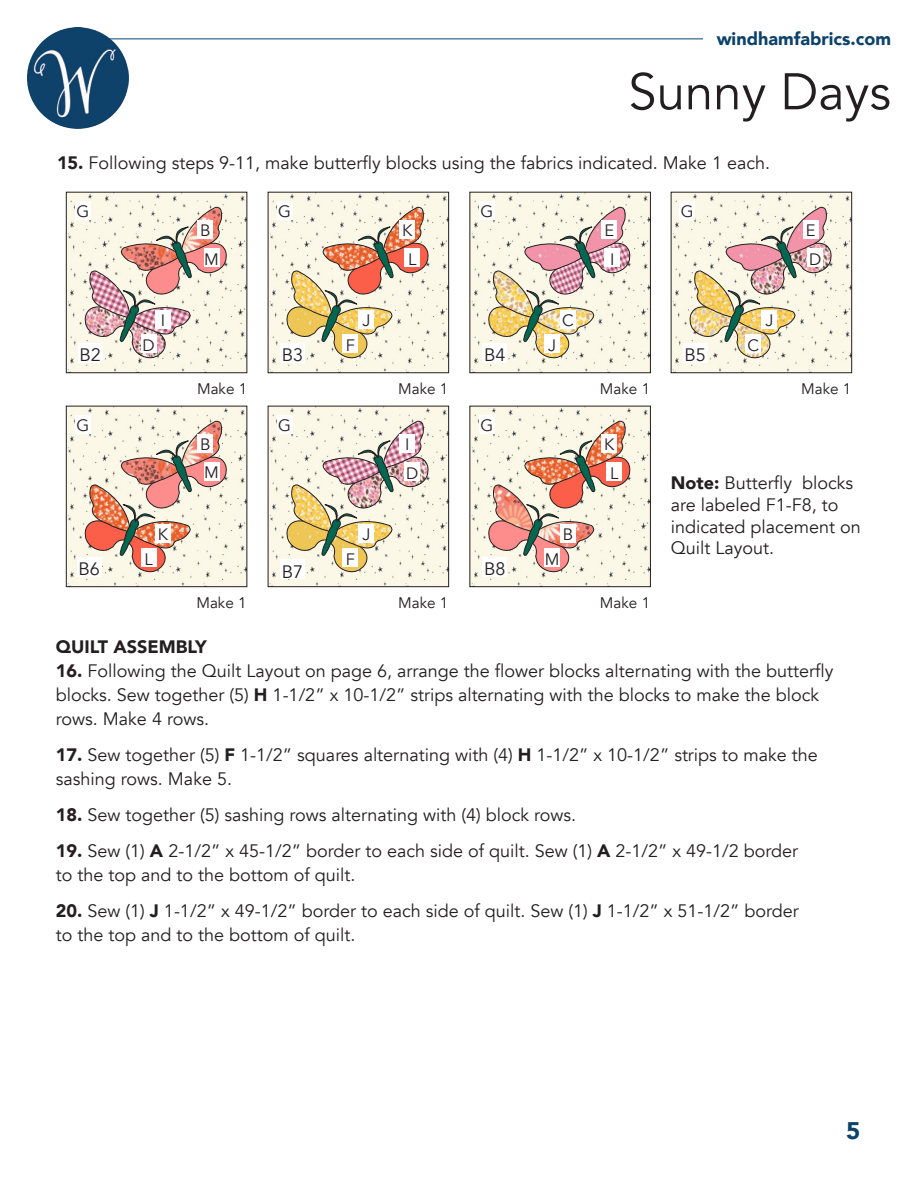
<style>
.page{position:relative;width:918px;height:1188px;background:#fff}
.page>*{position:absolute;margin:0;border:0;box-sizing:border-box;transform-origin:0 0}
.t1{font:51px "Avenir";color:#231f20}
.t2{font:900 24px "Avenir";color:#0d426a}
.t3{font:18px/21.6px "Avenir";color:#231f20}
.t4{font:900 18px "Avenir";color:#0d426a}
.t5{font:900 18px "Avenir";color:#231f20}
.t6{font:16.5px "Avenir";color:#231f20}
.t7{font:15.3px "Avenir";color:#231f20}
.s1{font-weight:900}
</style>
<div class="page">
<img style="left:27px;top:27px;width:102px;height:102px;border-radius:51px">
<hr style="left:109px;top:39px;width:594px;height:1px;background:#0d426a">
<div style="left:68px;top:194px;width:177px;height:177px;background:#fbf8e7"></div>
<div style="left:66px;top:192px;width:181px;height:181px;border:1px solid #231f20"></div>
<svg style="left:83px;top:207px;width:146px;height:156px;background:#e1ccc1"></svg>
<div style="left:68px;top:408px;width:177px;height:177px;background:#fbf8e7"></div>
<div style="left:66px;top:406px;width:181px;height:181px;border:1px solid #231f20"></div>
<svg style="left:83px;top:421px;width:146px;height:156px;background:#e5c6b5"></svg>
<div style="left:270px;top:194px;width:177px;height:177px;background:#fbf8e7"></div>
<div style="left:268px;top:192px;width:181px;height:181px;border:1px solid #231f20"></div>
<svg style="left:285px;top:207px;width:145px;height:156px;background:#e4ceb0"></svg>
<img style="left:472px;top:408px;width:177px;height:177px">
<div style="left:470px;top:406px;width:181px;height:181px;border:1px solid #231f20"></div>
<svg style="left:486px;top:421px;width:146px;height:156px;background:#e6c6b5"></svg>
<div style="left:270px;top:408px;width:177px;height:177px;background:#fbf8e7"></div>
<div style="left:268px;top:406px;width:181px;height:181px;border:1px solid #231f20"></div>
<svg style="left:285px;top:421px;width:145px;height:156px;background:#e0d3bc"></svg>
<img style="left:472px;top:194px;width:177px;height:177px">
<div style="left:470px;top:192px;width:181px;height:181px;border:1px solid #231f20"></div>
<svg style="left:486px;top:207px;width:146px;height:156px;background:#e3d4c1"></svg>
<div style="left:673px;top:194px;width:177px;height:177px;background:#fbf8e7"></div>
<div style="left:671px;top:192px;width:181px;height:181px;border:1px solid #231f20"></div>
<img style="left:688px;top:207px;width:145px;height:156px">
<div style="left:204px;top:248px;width:15px;height:19px;background:#fff"></div>
<div style="left:204px;top:462px;width:15px;height:19px;background:#fff"></div>
<div style="left:404px;top:248px;width:16px;height:19px;background:#fff"></div>
<div style="left:606px;top:462px;width:16px;height:19px;background:#fff"></div>
<div style="left:404px;top:462px;width:16px;height:19px;background:#fff"></div>
<div style="left:604px;top:248px;width:16px;height:19px;background:#fff"></div>
<div style="left:807px;top:248px;width:16px;height:19px;background:#fff"></div>
<div style="left:155px;top:310px;width:16px;height:19px;background:#fff"></div>
<div style="left:155px;top:524px;width:16px;height:19px;background:#fff"></div>
<div style="left:358px;top:310px;width:16px;height:19px;background:#fff"></div>
<div style="left:560px;top:524px;width:16px;height:19px;background:#fff"></div>
<div style="left:358px;top:524px;width:16px;height:19px;background:#fff"></div>
<div style="left:560px;top:310px;width:16px;height:19px;background:#fff"></div>
<div style="left:745px;top:334px;width:16px;height:19px;background:#fff"></div>
<div style="left:198px;top:220px;width:15px;height:19px;background:#fff"></div>
<div style="left:198px;top:434px;width:15px;height:19px;background:#fff"></div>
<div style="left:399px;top:220px;width:16px;height:19px;background:#fff"></div>
<div style="left:601px;top:434px;width:16px;height:19px;background:#fff"></div>
<div style="left:399px;top:434px;width:16px;height:19px;background:#fff"></div>
<div style="left:601px;top:220px;width:16px;height:19px;background:#fff"></div>
<div style="left:803px;top:220px;width:16px;height:19px;background:#fff"></div>
<div style="left:141px;top:334px;width:16px;height:19px;background:#fff"></div>
<div style="left:141px;top:548px;width:16px;height:19px;background:#fff"></div>
<div style="left:342px;top:334px;width:16px;height:19px;background:#fff"></div>
<div style="left:544px;top:548px;width:16px;height:19px;background:#fff"></div>
<div style="left:342px;top:548px;width:16px;height:19px;background:#fff"></div>
<div style="left:544px;top:334px;width:16px;height:19px;background:#fff"></div>
<div style="left:761px;top:310px;width:16px;height:19px;background:#fff"></div>
<div style="left:78px;top:343px;width:24px;height:20px;background:#fff"></div>
<div style="left:77px;top:557px;width:24px;height:20px;background:#fff"></div>
<div style="left:280px;top:343px;width:25px;height:20px;background:#fff"></div>
<div style="left:280px;top:560px;width:25px;height:19px;background:#fff"></div>
<div style="left:483px;top:343px;width:24px;height:20px;background:#fff"></div>
<div style="left:483px;top:557px;width:24px;height:20px;background:#fff"></div>
<div style="left:683px;top:343px;width:24px;height:20px;background:#fff"></div>
<div style="left:75px;top:201px;width:16px;height:19px;background:#fff"></div>
<div style="left:75px;top:415px;width:16px;height:19px;background:#fff"></div>
<div style="left:277px;top:201px;width:16px;height:19px;background:#fff"></div>
<div style="left:277px;top:415px;width:16px;height:19px;background:#fff"></div>
<div style="left:479px;top:201px;width:16px;height:19px;background:#fff"></div>
<div style="left:479px;top:415px;width:16px;height:19px;background:#fff"></div>
<div style="left:679px;top:201px;width:16px;height:19px;background:#fff"></div>
<p class="t4" style="left:717px;top:23px;width:176px">windhamfabrics.com</p>
<h1 class="t1" style="left:628px;top:61px;width:264px">Sunny Days</h1>
<p class="t3" style="left:57px;top:152px;width:715px"><span class="s1">15.</span> Following steps 9-11, make butterfly blocks using the fabrics indicated. Make 1 each.</p>
<p class="t6" style="left:77px;top:202px;width:14px">G</p>
<p class="t6" style="left:278px;top:202px;width:14px">G</p>
<p class="t6" style="left:481px;top:202px;width:14px">G</p>
<p class="t6" style="left:681px;top:202px;width:14px">G</p>
<p class="t6" style="left:200px;top:221px;width:12px">B</p>
<p class="t6" style="left:402px;top:221px;width:12px">K</p>
<p class="t6" style="left:604px;top:221px;width:11px">E</p>
<p class="t6" style="left:806px;top:221px;width:11px">E</p>
<p class="t6" style="left:204px;top:249px;width:16px">M</p>
<p class="t6" style="left:408px;top:249px;width:10px">L</p>
<p class="t6" style="left:610px;top:249px;width:6px">I</p>
<p class="t6" style="left:809px;top:249px;width:14px">D</p>
<p class="t6" style="left:161px;top:311px;width:6px">I</p>
<p class="t6" style="left:362px;top:311px;width:9px">J</p>
<p class="t6" style="left:562px;top:311px;width:13px">C</p>
<p class="t6" style="left:765px;top:311px;width:9px">J</p>
<p class="t3" style="left:80px;top:345px;width:23px">B2</p>
<p class="t6" style="left:143px;top:335px;width:14px">D</p>
<p class="t3" style="left:282px;top:345px;width:23px">B3</p>
<p class="t6" style="left:346px;top:335px;width:11px">F</p>
<p class="t3" style="left:484px;top:345px;width:23px">B4</p>
<p class="t6" style="left:548px;top:335px;width:9px">J</p>
<p class="t3" style="left:685px;top:345px;width:23px">B5</p>
<p class="t6" style="left:748px;top:335px;width:13px">C</p>
<p class="t7" style="left:197px;top:380px;width:52px">Make 1</p>
<p class="t7" style="left:398px;top:380px;width:52px">Make 1</p>
<p class="t7" style="left:600px;top:380px;width:52px">Make 1</p>
<p class="t7" style="left:801px;top:380px;width:52px">Make 1</p>
<p class="t6" style="left:77px;top:416px;width:14px">G</p>
<p class="t6" style="left:278px;top:416px;width:14px">G</p>
<p class="t6" style="left:481px;top:416px;width:14px">G</p>
<p class="t6" style="left:200px;top:435px;width:12px">B</p>
<p class="t6" style="left:405px;top:435px;width:6px">I</p>
<p class="t6" style="left:604px;top:435px;width:12px">K</p>
<p class="t3" style="left:78px;top:559px;width:23px">B6</p>
<p class="t6" style="left:158px;top:525px;width:12px">K</p>
<p class="t6" style="left:145px;top:549px;width:10px">L</p>
<p class="t6" style="left:204px;top:463px;width:16px">M</p>
<p class="t3" style="left:282px;top:561px;width:23px">B7</p>
<p class="t6" style="left:406px;top:463px;width:14px">D</p>
<p class="t6" style="left:610px;top:463px;width:10px">L</p>
<p class="t6" style="left:362px;top:525px;width:9px">J</p>
<p class="t6" style="left:563px;top:525px;width:12px">B</p>
<p class="t6" style="left:346px;top:549px;width:11px">F</p>
<p class="t6" style="left:545px;top:549px;width:16px">M</p>
<p class="t3" style="left:484px;top:559px;width:23px">B8</p>
<p class="t3" style="left:671px;top:473px;width:192px"><span class="s1">Note:</span> Butterfly blocks are labeled F1-F8, to indicated placement on<br>Quilt Layout.</p>
<p class="t7" style="left:196px;top:594px;width:52px">Make 1</p>
<p class="t7" style="left:398px;top:594px;width:52px">Make 1</p>
<p class="t7" style="left:600px;top:594px;width:52px">Make 1</p>
<p class="t5" style="left:56px;top:631px;width:153px">QUILT ASSEMBLY</p>
<p class="t3" style="left:56px;top:659px;width:779px;line-height:24px"><span class="s1">16.</span> Following the Quilt Layout on page 6, arrange the flower blocks alternating with the butterfly blocks. Sew together (5) <span class="s1">H</span> 1-1/2” x 10-1/2” strips alternating with the blocks to make the block rows. Make 4 rows.</p>
<p class="t3" style="left:56px;top:744px;width:764px"><span class="s1">17.</span> Sew together (5) <span class="s1">F</span> 1-1/2” squares alternating with (4) <span class="s1">H</span> 1-1/2” x 10-1/2” strips to make the</p>
<p class="t3" style="left:56px;top:768px;width:178px">sashing rows. Make 5.</p>
<p class="t3" style="left:56px;top:804px;width:522px"><span class="s1">18.</span> Sew together (5) sashing rows alternating with (4) block rows.</p>
<p class="t3" style="left:56px;top:840px;width:744px"><span class="s1">19.</span> Sew (1) <span class="s1">A</span> 2-1/2” x 45-1/2” border to each side of quilt. Sew (1) <span class="s1">A</span> 2-1/2” x 49-1/2 border</p>
<p class="t3" style="left:56px;top:864px;width:301px">to the top and to the bottom of quilt.</p>
<p class="t3" style="left:56px;top:900px;width:744px"><span class="s1">20.</span> Sew (1) <span class="s1">J</span> 1-1/2” x 49-1/2” border to each side of quilt. Sew (1) <span class="s1">J</span> 1-1/2” x 51-1/2” border</p>
<p class="t3" style="left:56px;top:924px;width:301px">to the top and to the bottom of quilt.</p>
<h2 class="t2" style="left:846px;top:1110px;width:16px">5</h2>
</div>
